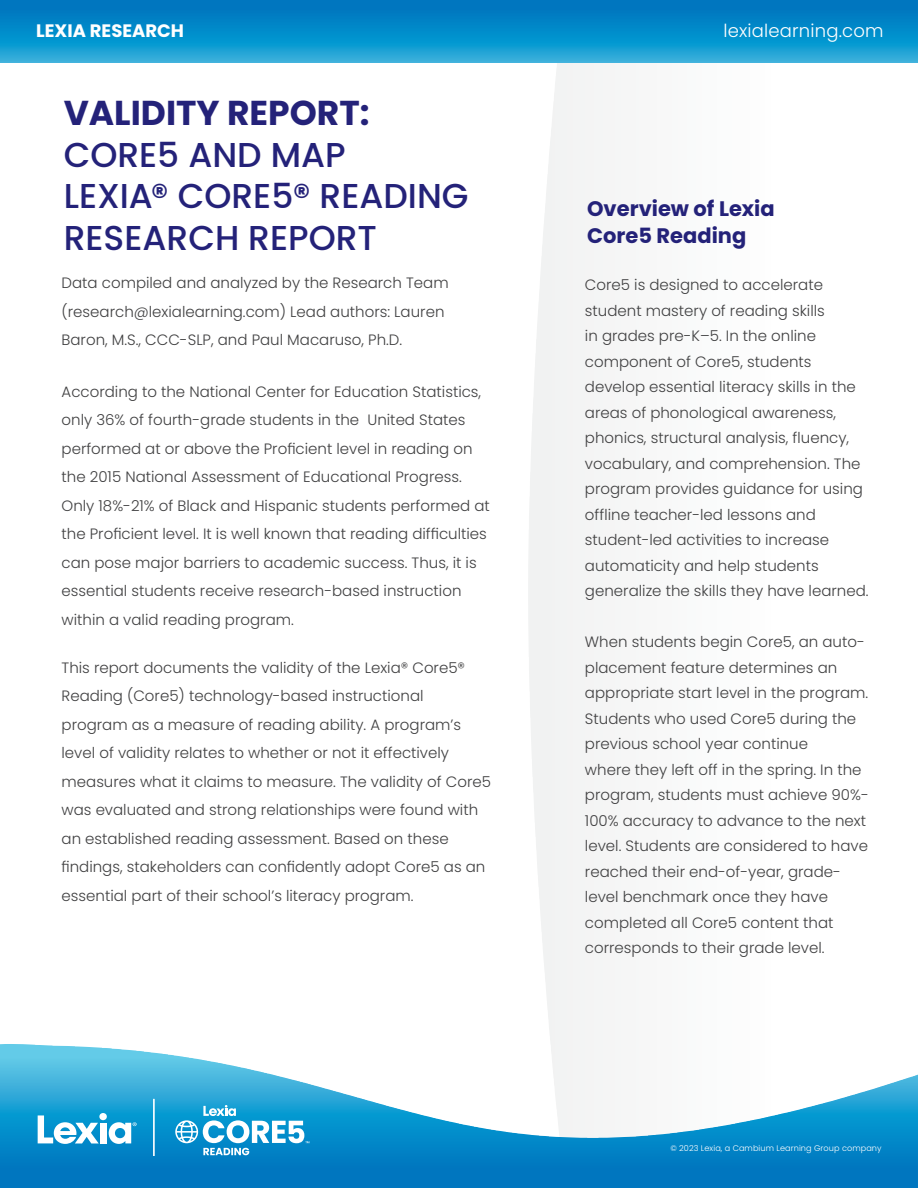
<style>
.page{position:relative;width:918px;height:1188px;background:#fff}
.page>*{position:absolute;margin:0;border:0;box-sizing:border-box;transform-origin:0 0}
.t1{font:500 34.5px/41.4px "Poppins";color:#242279}
.t2{font:700 34.5px "Poppins";color:#242279}
.t3{font:700 21px/27px "Poppins";color:#242279}
.t4{font:300 18px "Poppins";letter-spacing:.01em;color:#fff}
.t5{font:700 18px "Poppins";color:#fff}
.t6{font:300 15px/25.5px "Poppins";color:#404041}
.t7{font:300 8.1px "Poppins";letter-spacing:.01em;color:#fff}
</style>
<div class="page">
<img style="left:528px;top:63px;width:390px;height:1108px">
<img style="left:0;top:1044px;width:886px;height:144px">
<img style="left:0;top:0;width:918px;height:63px">
<hr style="left:153px;top:1099px;width:2px;height:57px;background:#fff">
<svg style="left:38px;top:1115px;width:61px;height:29px"></svg>
<div style="left:100px;top:1123px;width:6px;height:20px;background:#fff"></div>
<div style="left:99px;top:1113px;width:8px;height:7px;background:#fff;border-radius:50%"></div>
<svg style="left:109px;top:1122px;width:28px;height:22px"></svg>
<svg style="left:175px;top:1105px;width:134px;height:50px"></svg>
<p class="t5" style="left:36px;top:21px;width:149px">LEXIA RESEARCH</p>
<p class="t4" style="left:723px;top:24px;width:162px">lexialearning.com</p>
<h1 class="t2" style="left:64px;top:98px;width:307px">VALIDITY REPORT:</h1>
<h1 class="t1" style="left:64px;top:134px;width:406px">CORE5 AND MAP<br>LEXIA® CORE5® READING<br>RESEARCH REPORT</h1>
<p class="t6" style="left:62px;top:269px;width:389px;line-height:28.5px">Data compiled and analyzed by the Research Team (research@lexialearning.com) Lead authors: Lauren<br>Baron, M.S., CCC-SLP, and Paul Macaruso, Ph.D.</p>
<p class="t6" style="left:62px;top:377px;width:430px;line-height:28.5px">According to the National Center for Education Statistics, only 36% of fourth-grade students in the United States performed at or above the Proficient level in reading on the 2015 National Assessment of Educational Progress.<br>Only 18%-21% of Black and Hispanic students performed at the Proficient level. It is well known that reading difficulties can pose major barriers to academic success. Thus, it is essential students receive research-based instruction within a valid reading program.</p>
<p class="t6" style="left:62px;top:653px;width:431px;line-height:28.5px">This report documents the validity of the Lexia® Core5® Reading (Core5) technology-based instructional program as a measure of reading ability. A program’s level of validity relates to whether or not it effectively measures what it claims to measure. The validity of Core5 was evaluated and strong relationships were found with an established reading assessment. Based on these findings, stakeholders can confidently adopt Core5 as an essential part of their school’s literacy program.</p>
<h2 class="t3" style="left:587px;top:197px;width:189px">Overview of Lexia<br>Core5 Reading</h2>
<p class="t6" style="left:585px;top:272px;width:285px">Core5 is designed to accelerate student mastery of reading skills<br>in grades pre-K–5. In the online component of Core5, students develop essential literacy skills in the areas of phonological awareness, phonics, structural analysis, fluency, vocabulary, and comprehension. The program provides guidance for using offline teacher-led lessons and student-led activities to increase automaticity and help students generalize the skills they have learned.</p>
<p class="t6" style="left:585px;top:629px;width:285px">When students begin Core5, an auto&shy;placement feature determines an appropriate start level in the program.<br>Students who used Core5 during the previous school year continue<br>where they left off in the spring. In the program, students must achieve 90%- 100% accuracy to advance to the next level. Students are considered to have reached their end-of-year, grade&shy;level benchmark once they have completed all Core5 content that corresponds to their grade level.</p>
<p class="t7" style="left:670px;top:1145px;width:213px">© 2023 Lexia, a Cambium Learning Group company</p>
</div>
